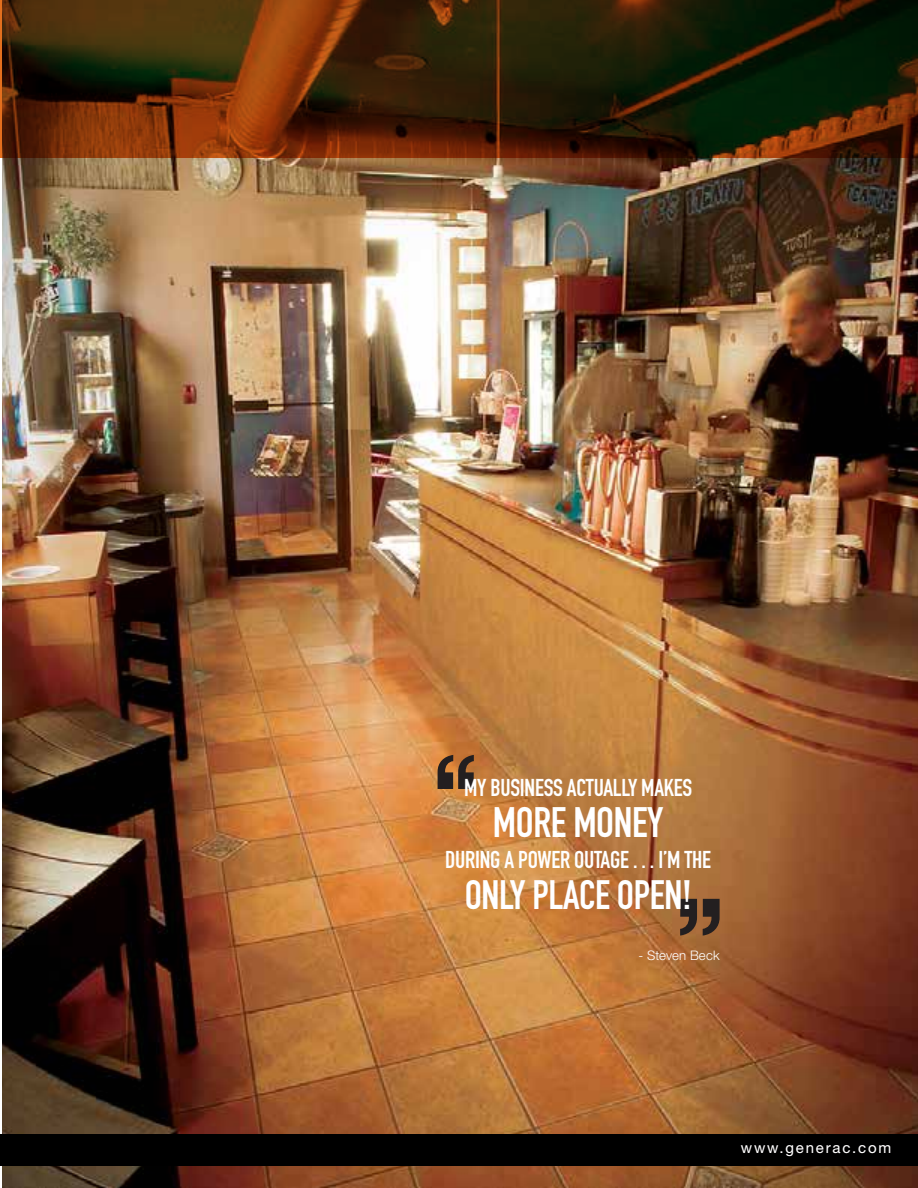
<style>
.page{position:relative;width:918px;height:1188px;background:#fff}
.page>*{position:absolute;margin:0;border:0;box-sizing:border-box;transform-origin:0 0}
.t1{font:42px "DIN Engschrift Std";letter-spacing:-.01em;color:#fff}
.t2{font:40.5px "DIN Engschrift Std";letter-spacing:-.01em;color:#fff}
.t3{font:24px "DIN Engschrift Std";letter-spacing:-.01em;color:#fff}
.t4{font:15px "Helvetica Neue LT Std";letter-spacing:.12em;color:#fff}
.t5{font:300 13.2px "Helvetica Neue LT Std";letter-spacing:.015em;color:#fff}
</style>
<div class="page">
<img style="left:2px;top:158px;width:916px;height:1030px">
<svg style="left:0;top:0;width:918px;height:158px"></svg>
<div style="left:0;top:1134px;width:918px;height:32px;background:#000"></div>
<svg style="left:438px;top:755px;width:36px;height:34px"></svg>
<svg style="left:680px;top:899px;width:40px;height:37px"></svg>
<p class="t3" style="left:464px;top:774px;width:230px">MY BUSINESS ACTUALLY MAKES</p>
<h1 class="t1" style="left:493px;top:797px;width:172px">MORE MONEY</h1>
<p class="t3" style="left:445px;top:846px;width:267px">DURING A POWER OUTAGE . . . I’M THE</p>
<h2 class="t2" style="left:465px;top:871px;width:229px">ONLY PLACE OPEN!</h2>
<p class="t5" style="left:639px;top:947px;width:83px">- Steven Beck</p>
<p class="t4" style="left:741px;top:1139px;width:152px">www.generac.com</p>
</div>
